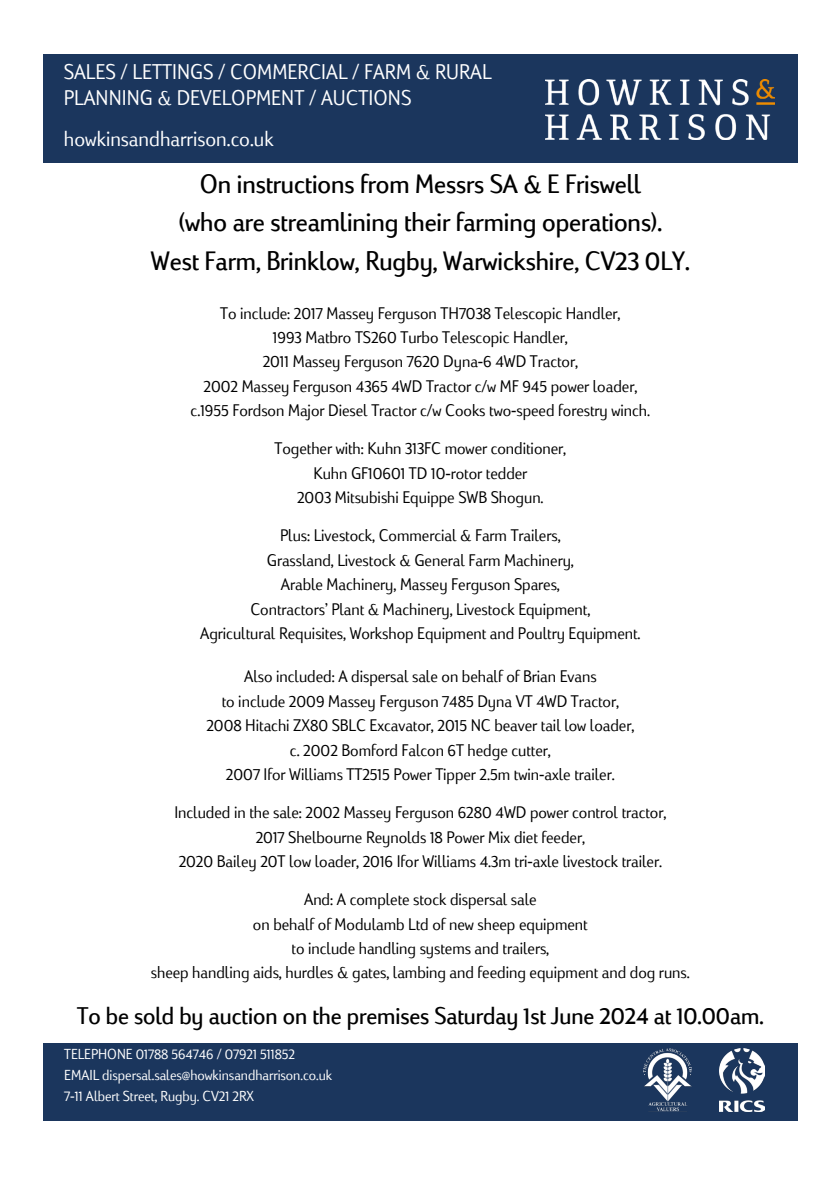
<style>
.page{position:relative;width:840px;height:1191px;background:#fff}
.page>*{position:absolute;margin:0;border:0;box-sizing:border-box;transform-origin:0 0}
.t1{font:27.6px/38.6px "Viato";color:#000;text-align:center}
.t2{font:25px "Viato";color:#000}
.t3{font:300 22px/25.6px "Viato";letter-spacing:.005em;color:#fff}
.t4{font:300 17.4px/24.4px "Viato";color:#000;text-align:center}
.t5{font:300 15px/20.6px "Viato";color:#fff}
</style>
<div class="page">
<div style="left:43px;top:54px;width:754px;height:108px;background:#1b365d"></div>
<div style="left:43px;top:1043px;width:754px;height:78px;background:#1b365d"></div>
<img style="left:545px;top:79px;width:229px;height:60px">
<img style="left:643px;top:1048px;width:47px;height:63px">
<img style="left:719px;top:1048px;width:45px;height:63px">
<p class="t3" style="left:64px;top:59px;width:429px">SALES / LETTINGS / COMMERCIAL / FARM &amp; RURAL<br>PLANNING &amp; DEVELOPMENT / AUCTIONS</p>
<p class="t3" style="left:64px;top:125px;width:211px">howkinsandharrison.co.uk</p>
<p class="t1" style="left:151px;top:163px;width:540px">On instructions from Messrs SA &amp; E Friswell<br>(who are streamlining their farming operations).<br>West Farm, Brinklow, Rugby, Warwickshire, CV23 0LY.</p>
<p class="t4" style="left:190px;top:300px;width:460px">To include: 2017 Massey Ferguson TH7038 Telescopic Handler,<br>1993 Matbro TS260 Turbo Telescopic Handler,<br>2011 Massey Ferguson 7620 Dyna-6 4WD Tractor,<br>2002 Massey Ferguson 4365 4WD Tractor c/w MF 945 power loader, c.1955 Fordson Major Diesel Tractor c/w Cooks two-speed forestry winch.</p>
<p class="t4" style="left:274px;top:436px;width:293px">Together with: Kuhn 313FC mower conditioner,<br>Kuhn GF10601 TD 10-rotor tedder<br>2003 Mitsubishi Equippe SWB Shogun.</p>
<p class="t4" style="left:200px;top:523px;width:442px">Plus: Livestock, Commercial &amp; Farm Trailers,<br>Grassland, Livestock &amp; General Farm Machinery,<br>Arable Machinery, Massey Ferguson Spares,<br>Contractors’ Plant &amp; Machinery, Livestock Equipment,<br>Agricultural Requisites, Workshop Equipment and Poultry Equipment.</p>
<p class="t4" style="left:206px;top:664px;width:429px">Also included: A dispersal sale on behalf of Brian Evans<br>to include 2009 Massey Ferguson 7485 Dyna VT 4WD Tractor, 2008 Hitachi ZX80 SBLC Excavator, 2015 NC beaver tail low loader, c. 2002 Bomford Falcon 6T hedge cutter,<br>2007 Ifor Williams TT2515 Power Tipper 2.5m twin-axle trailer.</p>
<p class="t4" style="left:174px;top:800px;width:493px">Included in the sale: 2002 Massey Ferguson 6280 4WD power control tractor,<br>2017 Shelbourne Reynolds 18 Power Mix diet feeder,<br>2020 Bailey 20T low loader, 2016 Ifor Williams 4.3m tri-axle livestock trailer.</p>
<p class="t4" style="left:151px;top:887px;width:540px">And: A complete stock dispersal sale<br>on behalf of Modulamb Ltd of new sheep equipment<br>to include handling systems and trailers,<br>sheep handling aids, hurdles &amp; gates, lambing and feeding equipment and dog runs.</p>
<p class="t2" style="left:77px;top:998px;width:687px">To be sold by auction on the premises Saturday 1st June 2024 at 10.00am.</p>
<p class="t5" style="left:64px;top:1043px;width:269px">TELEPHONE 01788 564746 / 07921 511852<br>EMAIL dispersal.sales@howkinsandharrison.co.uk<br>7-11 Albert Street, Rugby. CV21 2RX</p>
</div>
